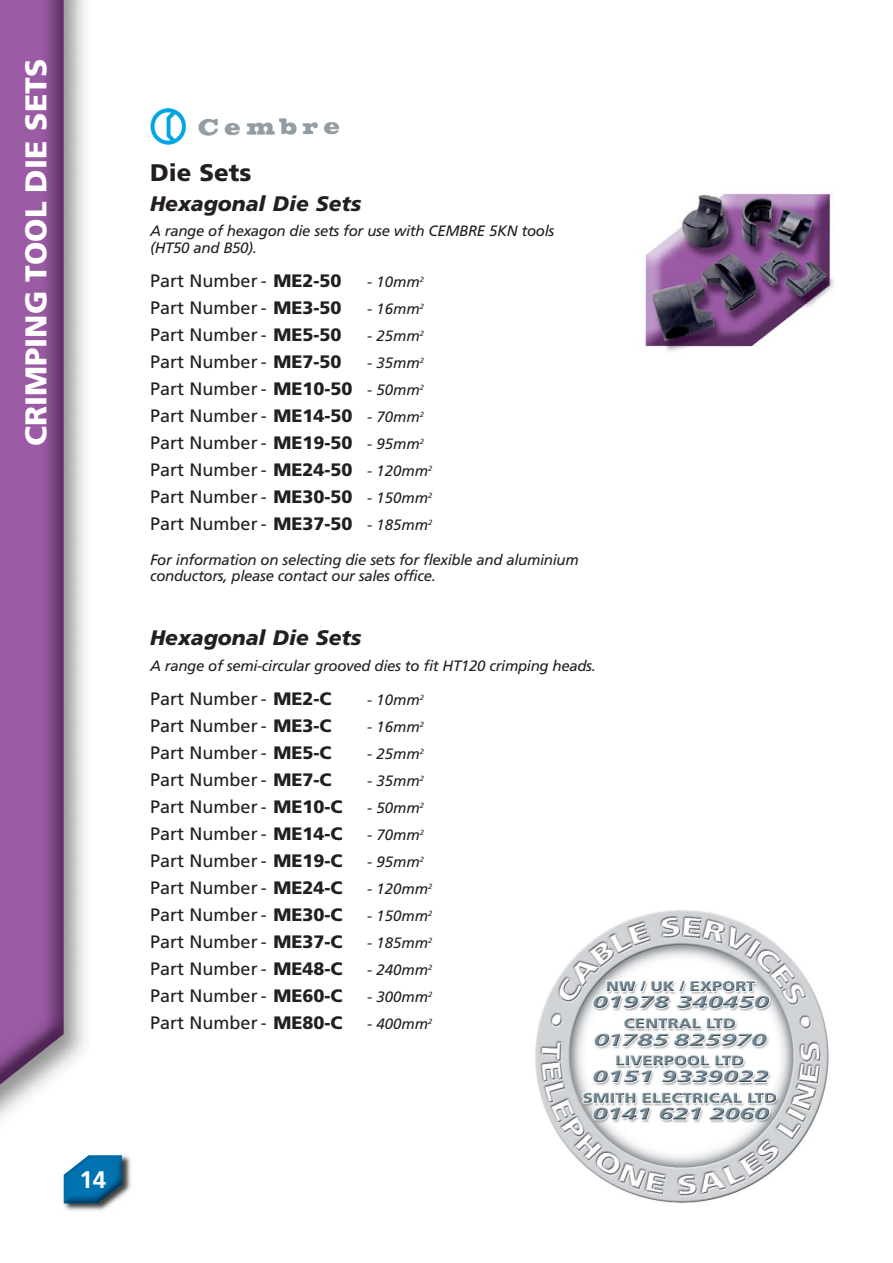
<style>
.page{position:relative;width:893px;height:1263px;background:#fff}
.page>*{position:absolute;margin:0;border:0;box-sizing:border-box;transform-origin:0 0}
.t1{font:900 30px "Frutiger";color:#fff}
.t2{font:900 24px "Frutiger";color:#231f20}
.t3{font:700 24px "Frutiger";color:#fff}
.t4{font:italic 900 21px "Frutiger";color:#231f20}
.t5{font:18px/27px "Frutiger";color:#231f20}
.t6{font:italic 15px/16.5px "Frutiger";letter-spacing:-.02em;color:#231f20}
.s1{font-weight:900}
.s2{font-style:italic;font-size:15px}
</style>
<div class="page">
<img style="left:0;top:0;width:64px;height:1087px">
<img style="left:63px;top:1153px;width:68px;height:58px">
<img style="left:64px;top:1156px;width:58px;height:47px">
<img style="left:644px;top:193px;width:190px;height:158px">
<img style="left:150px;top:108px;width:190px;height:37px">
<img style="left:529px;top:903px;width:307px;height:308px;border-radius:50%">
<h1 class="t1" style="left:24px;top:446px;width:388px;rotate:-90deg">CRIMPING TOOL DIE SETS</h1>
<h2 class="t2" style="left:150px;top:163px;width:103px">Die Sets</h2>
<p class="t4" style="left:150px;top:195px;width:213px">Hexagonal Die Sets</p>
<p class="t6" style="left:150px;top:224px;width:406px">A range of hexagon die sets for use with CEMBRE 5KN tools (HT50 and B50).</p>
<p class="t5" style="left:150px;top:269px;width:193px">Part Number - <span class="s1">ME2-50</span></p>
<p class="t6" style="left:367px;top:275px;width:59px">- 10mm<sup>2</sup></p>
<p class="t5" style="left:150px;top:296px;width:193px">Part Number - <span class="s1">ME3-50</span></p>
<p class="t6" style="left:367px;top:302px;width:59px">- 16mm<sup>2</sup></p>
<p class="t5" style="left:150px;top:323px;width:193px">Part Number - <span class="s1">ME5-50</span></p>
<p class="t6" style="left:367px;top:329px;width:59px">- 25mm<sup>2</sup></p>
<p class="t5" style="left:150px;top:350px;width:193px">Part Number - <span class="s1">ME7-50</span></p>
<p class="t6" style="left:367px;top:356px;width:59px">- 35mm<sup>2</sup></p>
<p class="t5" style="left:150px;top:377px;width:284px">Part Number - <span class="s1">ME10-50</span> <span class="s2">- 50mm</span><sup>2<br></sup>Part Number - <span class="s1">ME14-50</span> <span class="s2">- 70mm</span><sup>2<br></sup>Part Number - <span class="s1">ME19-50</span> <span class="s2">- 95mm</span><sup>2<br></sup>Part Number - <span class="s1">ME24-50</span> <span class="s2">- 120mm</span><sup>2<br></sup>Part Number - <span class="s1">ME30-50</span> <span class="s2">- 150mm</span><sup>2<br></sup>Part Number - <span class="s1">ME37-50</span> <span class="s2">- 185mm</span><sup>2</sup></p>
<p class="t6" style="left:150px;top:552px;width:430px">For information on selecting die sets for flexible and aluminium conductors, please contact our sales office.</p>
<p class="t4" style="left:150px;top:630px;width:213px">Hexagonal Die Sets</p>
<p class="t6" style="left:150px;top:658px;width:447px">A range of semi-circular grooved dies to fit HT120 crimping heads.</p>
<p class="t5" style="left:150px;top:687px;width:183px">Part Number - <span class="s1">ME2-C</span></p>
<p class="t6" style="left:367px;top:693px;width:59px">- 10mm<sup>2</sup></p>
<p class="t5" style="left:150px;top:714px;width:183px">Part Number - <span class="s1">ME3-C</span></p>
<p class="t6" style="left:367px;top:720px;width:59px">- 16mm<sup>2</sup></p>
<p class="t5" style="left:150px;top:741px;width:183px">Part Number - <span class="s1">ME5-C</span></p>
<p class="t6" style="left:367px;top:747px;width:59px">- 25mm<sup>2</sup></p>
<p class="t5" style="left:150px;top:768px;width:183px">Part Number - <span class="s1">ME7-C</span></p>
<p class="t6" style="left:367px;top:774px;width:59px">- 35mm<sup>2</sup></p>
<p class="t5" style="left:150px;top:795px;width:194px">Part Number - <span class="s1">ME10-C</span></p>
<p class="t6" style="left:367px;top:801px;width:59px">- 50mm<sup>2</sup></p>
<p class="t5" style="left:150px;top:822px;width:194px">Part Number - <span class="s1">ME14-C</span></p>
<p class="t6" style="left:367px;top:828px;width:59px">- 70mm<sup>2</sup></p>
<p class="t5" style="left:150px;top:849px;width:194px">Part Number - <span class="s1">ME19-C</span></p>
<p class="t6" style="left:367px;top:855px;width:59px">- 95mm<sup>2</sup></p>
<p class="t5" style="left:150px;top:876px;width:194px">Part Number - <span class="s1">ME24-C</span></p>
<p class="t6" style="left:367px;top:882px;width:67px">- 120mm<sup>2</sup></p>
<p class="t5" style="left:150px;top:903px;width:194px">Part Number - <span class="s1">ME30-C</span></p>
<p class="t6" style="left:367px;top:909px;width:67px">- 150mm<sup>2</sup></p>
<p class="t5" style="left:150px;top:930px;width:194px">Part Number - <span class="s1">ME37-C</span></p>
<p class="t6" style="left:367px;top:936px;width:67px">- 185mm<sup>2</sup></p>
<p class="t5" style="left:150px;top:957px;width:194px">Part Number - <span class="s1">ME48-C</span></p>
<p class="t6" style="left:367px;top:963px;width:67px">- 240mm<sup>2</sup></p>
<p class="t5" style="left:150px;top:984px;width:194px">Part Number - <span class="s1">ME60-C</span></p>
<p class="t6" style="left:367px;top:990px;width:67px">- 300mm<sup>2</sup></p>
<p class="t5" style="left:150px;top:1011px;width:194px">Part Number - <span class="s1">ME80-C</span></p>
<p class="t6" style="left:367px;top:1017px;width:67px">- 400mm<sup>2</sup></p>
<h2 class="t3" style="left:80px;top:1170px;width:28px">14</h2>
</div>
